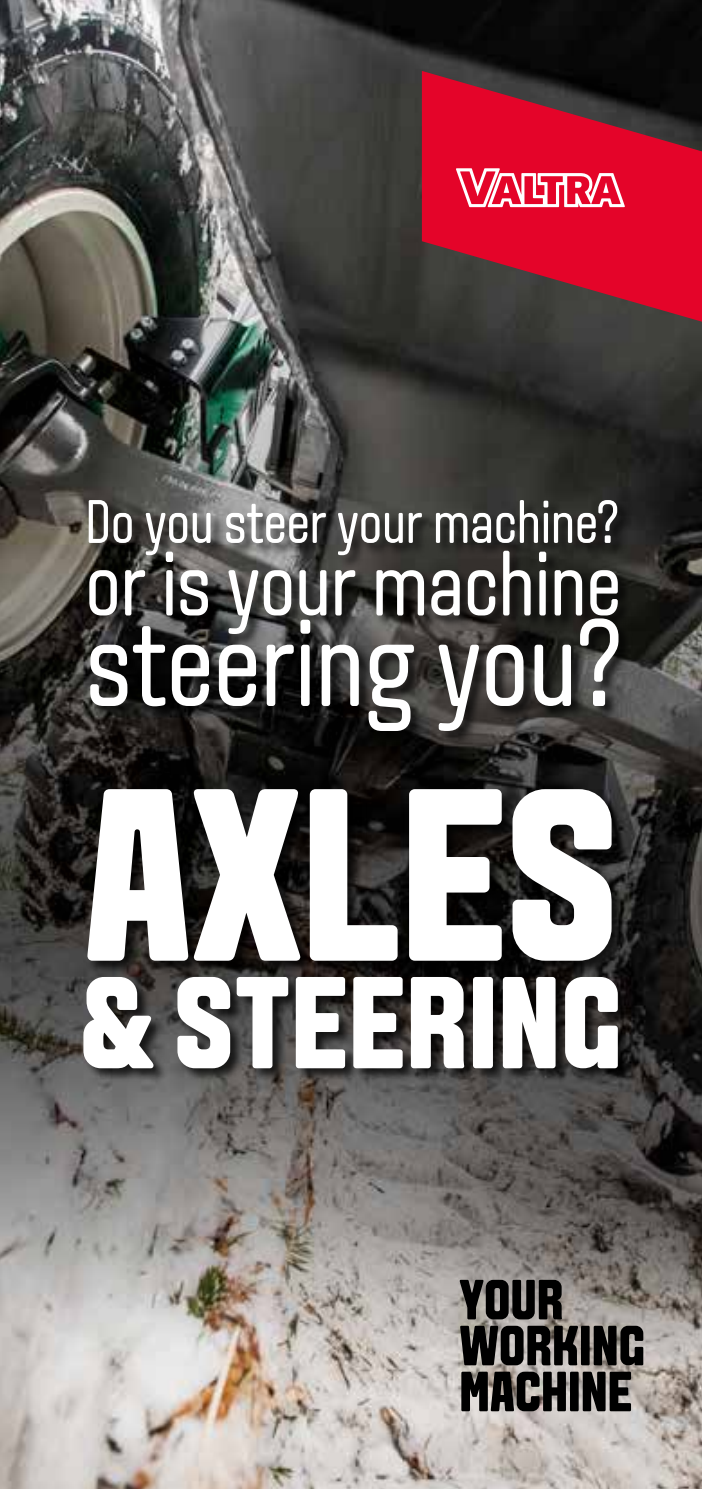
<style>
.page{position:relative;width:702px;height:1489px;background:#fff}
.page>*{position:absolute;margin:0;border:0;box-sizing:border-box;transform-origin:0 0}
.t1{font:800 245px "VALTRA Aveny T";color:#fff}
.t2{font:800 130.5px "VALTRA Aveny T";letter-spacing:.01em;color:#fff}
.t3{font:125px "VALTRA Aveny T";letter-spacing:-.01em;color:#fff;scale:.94 1}
.t4{font:92.5px "VALTRA Aveny T";letter-spacing:-.01em;color:#fff;scale:.94 1}
.t5{font:61.25px "VALTRA Aveny T";letter-spacing:-.01em;color:#fff;scale:.94 1}
</style>
<div class="page">
<img style="left:0;top:0;width:702px;height:1488px">
<svg style="left:459px;top:1279px;width:103px;height:40px;background:#3c3a38"></svg>
<svg style="left:460px;top:1325px;width:118px;height:40px;background:#383735"></svg>
<div style="left:581px;top:1325px;width:8px;height:40px;background:#000"></div>
<svg style="left:593px;top:1325px;width:50px;height:40px;background:#312f2d"></svg>
<svg style="left:461px;top:1371px;width:105px;height:40px;background:#3c3937"></svg>
<div style="left:570px;top:1371px;width:8px;height:40px;background:#000"></div>
<svg style="left:582px;top:1371px;width:49px;height:40px;background:#383635"></svg>
<svg style="left:422px;top:71px;width:280px;height:251px;background:#a5142b"></svg>
<svg style="left:456px;top:168px;width:168px;height:39px"></svg>
<div style="left:83px;top:499px;width:549px;height:583px;background:#000;opacity:.75"></div>
<p class="t5" style="left:85px;top:482px;width:569px">Do you steer your machine?</p>
<h3 class="t4" style="left:85px;top:524px;width:572px">or is your machine</h3>
<h3 class="t3" style="left:85px;top:582px;width:573px">steering you?</h3>
<h1 class="t1" style="left:84px;top:716px;width:535px">AXLES</h1>
<h2 class="t2" style="left:80px;top:938px;width:542px">&amp; STEERING</h2>
</div>
